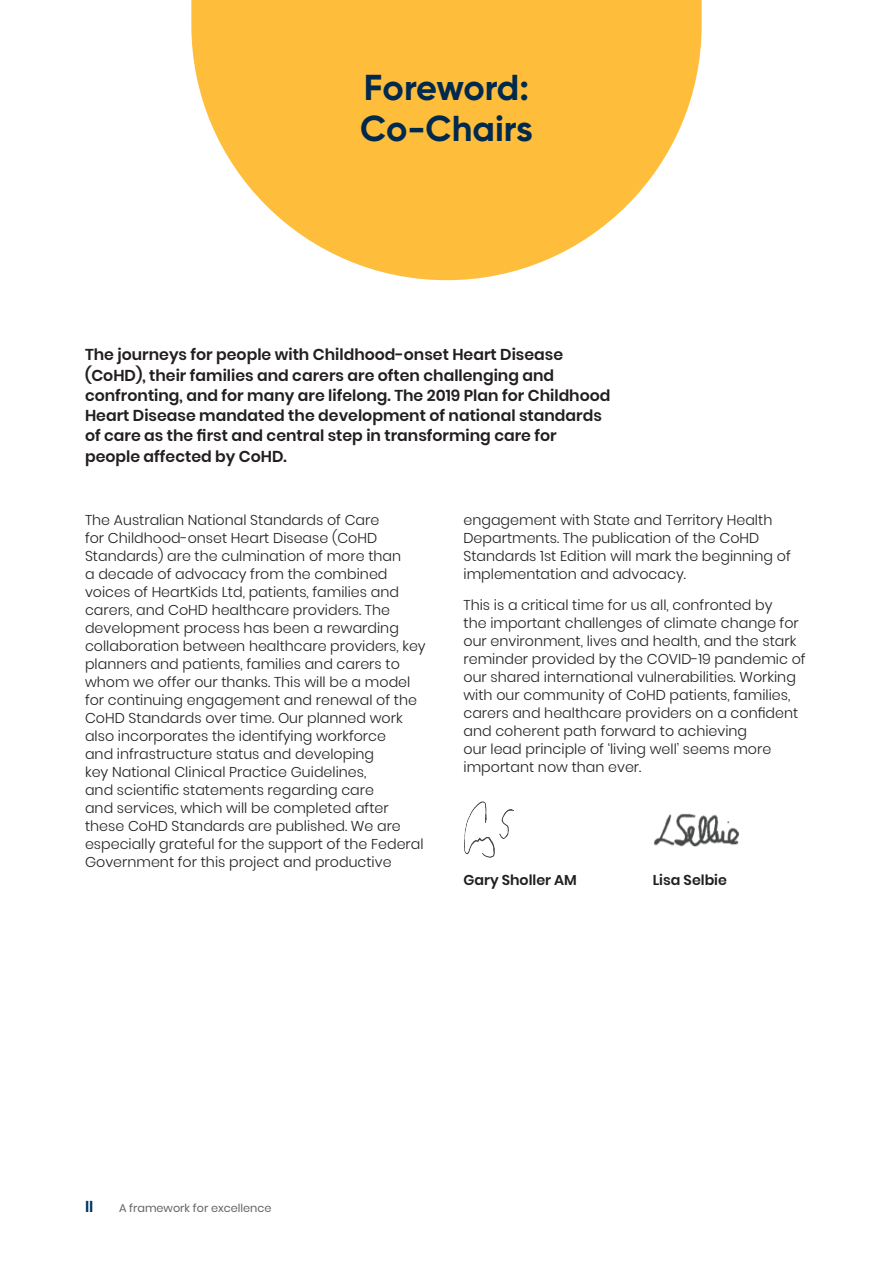
<style>
.page{position:relative;width:893px;height:1263px;background:#fff}
.page>*{position:absolute;margin:0;border:0;box-sizing:border-box;transform-origin:0 0}
.Preface___page_headings{font:700 36px/40.5px "Gilroy";color:#00294e}
.Standfirst{font:600 15.75px/20.2px "Poppins";color:#231f20}
.t1{font:600 15.75px "Poppins";color:#003560}
.Body_copy__9_5_12pt{font:300 14.25px/18px "Poppins";color:#231f20}
.Body_copy__9_5_12pt-2{font:600 14.25px "Poppins";color:#231f20}
.t2{font:11.25px "Poppins";color:#636366}
</style>
<div class="page">
<img style="left:464px;top:801px;width:50px;height:57px">
<img style="left:654px;top:813px;width:86px;height:34px">
<svg style="left:191px;top:0;width:511px;height:280px;fill:#febd3b"></svg>
<p class="Preface___page_headings" style="left:360px;top:67px;width:174px">Foreword:<br>Co-Chairs</p>
<p class="Standfirst" style="left:85px;top:345px;width:527px">The journeys for people with Childhood-onset Heart Disease (CoHD), their families and carers are often challenging and confronting, and for many are lifelong. The 2019 Plan for Childhood Heart Disease mandated the development of national standards of care as the first and central step in transforming care for people affected by CoHD.</p>
<p class="Body_copy__9_5_12pt" style="left:85px;top:511px;width:342px">The Australian National Standards of Care<br>for Childhood-onset Heart Disease (CoHD Standards) are the culmination of more than<br>a decade of advocacy from the combined voices of HeartKids Ltd, patients, families and carers, and CoHD healthcare providers. The development process has been a rewarding collaboration between healthcare providers, key planners and patients, families and carers to whom we offer our thanks. This will be a model for continuing engagement and renewal of the CoHD Standards over time. Our planned work also incorporates the identifying workforce<br>and infrastructure status and developing<br>key National Clinical Practice Guidelines,<br>and scientific statements regarding care<br>and services, which will be completed after these CoHD Standards are published. We are especially grateful for the support of the Federal Government for this project and productive</p>
<p class="Body_copy__9_5_12pt" style="left:463px;top:511px;width:329px">engagement with State and Territory Health Departments. The publication of the CoHD Standards 1st Edition will mark the beginning of implementation and advocacy.</p>
<p class="Body_copy__9_5_12pt" style="left:463px;top:596px;width:344px">This is a critical time for us all, confronted by<br>the important challenges of climate change for our environment, lives and health, and the stark reminder provided by the COVID-19 pandemic of our shared international vulnerabilities. Working with our community of CoHD patients, families, carers and healthcare providers on a confident and coherent path forward to achieving<br>our lead principle of ‘living well’ seems more important now than ever.</p>
<p class="t1" style="left:85px;top:1197px;width:10px">II</p>
<p class="t2" style="left:119px;top:1201px;width:154px">A framework for excellence</p>
<p class="Body_copy__9_5_12pt-2" style="left:463px;top:871px;width:115px">Gary Sholler AM</p>
<p class="Body_copy__9_5_12pt-2" style="left:653px;top:871px;width:76px">Lisa Selbie</p>
</div>
